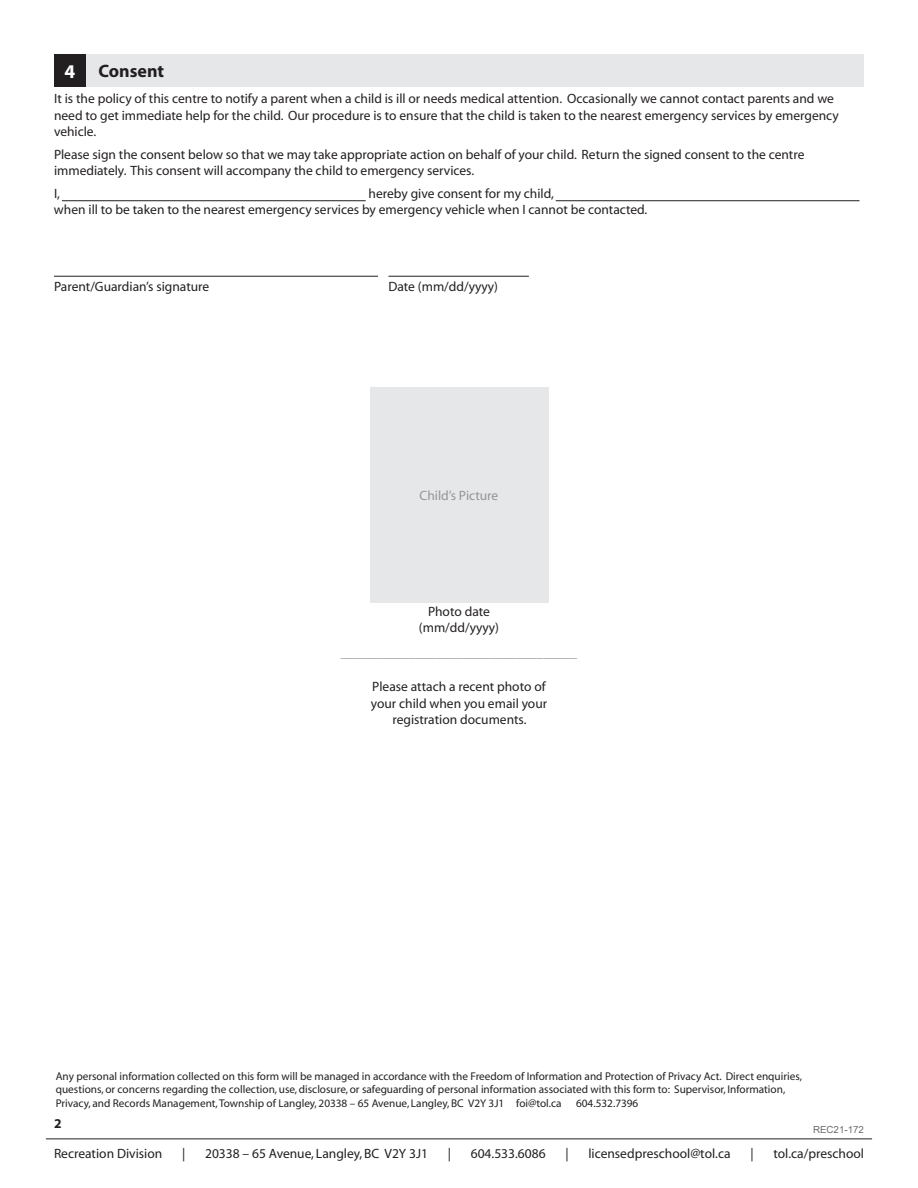
<style>
.page{position:relative;width:918px;height:1188px;background:#fff}
.page>*{position:absolute;margin:0;border:0;box-sizing:border-box;transform-origin:0 0}
.Section_Number{font:700 19.5px "Myriad";color:#fff}
.Section_Title{font:700 18px "Myriad";color:#231f20}
.Body_Text{font:13.5px/16.2px "Myriad";color:#231f20}
.Form_Field_Text{font:13.5px/16.5px "Myriad";color:#231f20;text-align:center}
.Form_Field_Text-2{font:13.5px "Myriad";color:#939598}
.Signature_Date{font:13.5px "Myriad";color:#231f20}
.t1{font:700 13.5px "Myriad Pro";color:#231f20}
.t2{font:11.25px/13.5px "Myriad";color:#231f20}
.t3{font:9.75px "Arial";color:#6c6d70}
</style>
<div class="page">
<hr style="left:46px;top:1138px;width:826px;height:1px;background:#231f20">
<div style="left:54px;top:54px;width:810px;height:32px;background:#e6e7e9"></div>
<div style="left:54px;top:54px;width:32px;height:32px;background:#231f20"></div>
<hr style="left:62px;top:200px;width:304px;height:1px;background:#231f20">
<hr style="left:556px;top:200px;width:304px;height:1px;background:#231f20">
<hr style="left:54px;top:276px;width:324px;height:1px;background:#231f20">
<hr style="left:388px;top:276px;width:141px;height:1px;background:#231f20">
<div style="left:370px;top:387px;width:178px;height:216px;background:#e6e7e9"></div>
<p class="Section_Number" style="left:64px;top:61px;width:12px">4</p>
<p class="Section_Title" style="left:98px;top:62px;width:67px">Consent</p>
<p class="Body_Text" style="left:54px;top:91px;width:786px">It is the policy of this centre to notify a parent when a child is ill or needs medical attention. Occasionally we cannot contact parents and we need to get immediate help for the child. Our procedure is to ensure that the child is taken to the nearest emergency services by emergency vehicle.</p>
<p class="Body_Text" style="left:54px;top:147px;width:752px">Please sign the consent below so that we may take appropriate action on behalf of your child. Return the signed consent to the centre immediately. This consent will accompany the child to emergency services.</p>
<p class="Body_Text" style="left:54px;top:186px;width:8px">I,</p>
<p class="Body_Text" style="left:54px;top:186px;width:595px;text-indent:315px">hereby give consent for my child,<br>when ill to be taken to the nearest emergency services by emergency vehicle when I cannot be contacted.</p>
<p class="Signature_Date" style="left:54px;top:280px;width:157px">Parent/Guardian’s signature</p>
<p class="Signature_Date" style="left:388px;top:280px;width:111px">Date (mm/dd/yyyy)</p>
<p class="Form_Field_Text-2" style="left:420px;top:488px;width:80px">Child’s Picture</p>
<p class="Form_Field_Text" style="left:428px;top:603px;width:63px">Photo date</p>
<p class="Form_Field_Text" style="left:419px;top:620px;width:82px">(mm/dd/yyyy)</p>
<p class="Form_Field_Text-2" style="left:341px;top:646px;width:238px">___________________________________</p>
<p class="Form_Field_Text" style="left:371px;top:679px;width:178px">Please attach a recent photo of your child when you email your registration documents.</p>
<p class="t2" style="left:56px;top:1070px;width:748px">Any personal information collected on this form will be managed in accordance with the Freedom of Information and Protection of Privacy Act. Direct enquiries, questions, or concerns regarding the collection, use, disclosure, or safeguarding of personal information associated with this form to: Supervisor, Information,<br>Privacy, and Records Management, Township of Langley, 20338 – 65 Avenue, Langley, BC V2Y 3J1 foi@tol.ca</p>
<p class="t2" style="left:576px;top:1097px;width:64px">604.532.7396</p>
<p class="t1" style="left:54px;top:1115px;width:9px">2</p>
<p class="Body_Text" style="left:54px;top:1146px;width:110px">Recreation Division</p>
<p class="Body_Text" style="left:182px;top:1146px;width:5px">|</p>
<p class="Body_Text" style="left:205px;top:1146px;width:224px">20338 – 65 Avenue, Langley, BC V2Y 3J1</p>
<p class="Body_Text" style="left:448px;top:1146px;width:5px">|</p>
<p class="Body_Text" style="left:471px;top:1146px;width:76px">604.533.6086</p>
<p class="Body_Text" style="left:565px;top:1146px;width:5px">|</p>
<p class="Body_Text" style="left:588px;top:1146px;width:144px">licensedpreschool@tol.ca</p>
<p class="Body_Text" style="left:750px;top:1146px;width:5px">|</p>
<p class="Body_Text" style="left:773px;top:1146px;width:92px">tol.ca/preschool</p>
<p class="t3" style="left:813px;top:1123px;width:52px">REC21-172</p>
</div>
